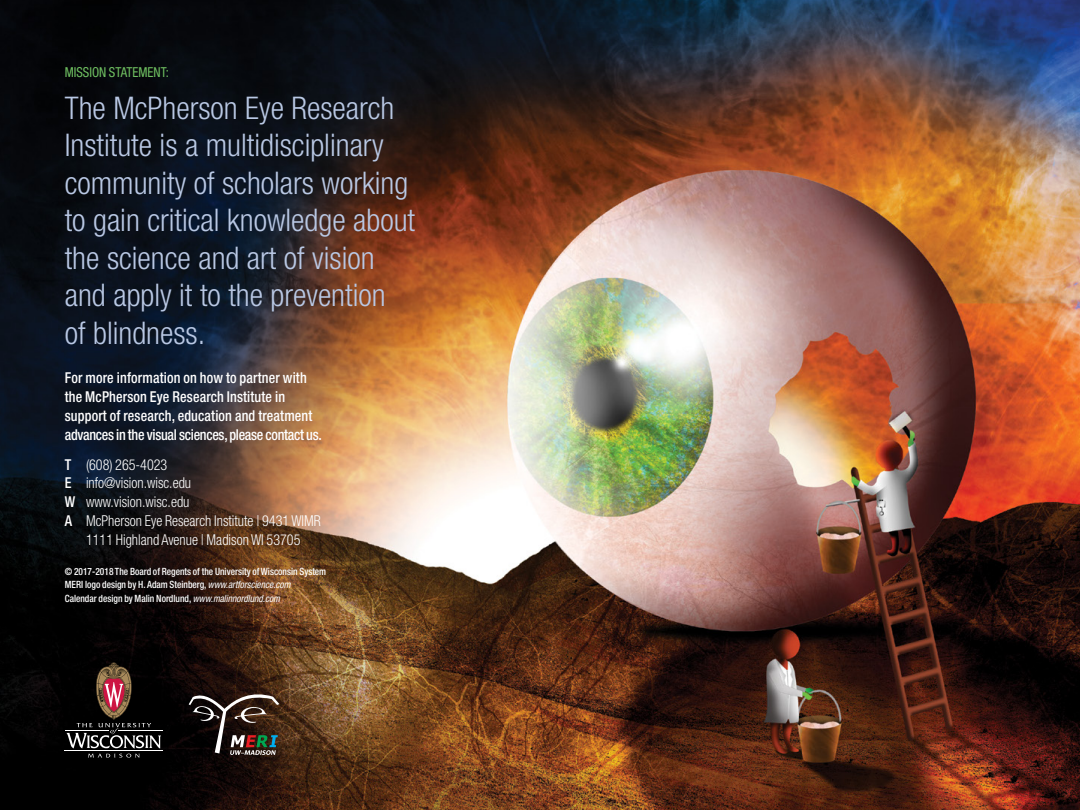
<style>
.page{position:relative;width:1080px;height:810px;background:#fff}
.page>*{position:absolute;margin:0;border:0;box-sizing:border-box;transform-origin:0 0}
.t1{font:300 condensed 31.25px/37.5px "Helvetica Neue LT Std";color:#b9c8e4}
.t2{font:500 condensed 15px/18.8px "Helvetica Neue LT Std";letter-spacing:.01em;color:#fff;scale:.94 1}
.t3{font:300 condensed 15px "Helvetica Neue LT Std";color:#fff;scale:.94 1}
.t4{font:condensed 13.75px "Helvetica Neue LT Std";color:#6fc061;scale:.94 1}
.t5{font:500 condensed 10px/13.8px "Helvetica Neue LT Std";color:#fff;scale:.94 1}
.s1{font-weight:500}
.s2{font-weight:400;font-style:italic}
</style>
<div class="page">
<img style="left:0;top:0;width:1080px;height:810px">
<svg style="left:189px;top:690px;width:90px;height:65px;background:#413631"></svg>
<hr style="left:65px;top:731px;width:43px;height:1px;background:#fff">
<hr style="left:119px;top:731px;width:44px;height:1px;background:#fff">
<hr style="left:65px;top:751px;width:98px;height:1px;background:#fff">
<svg style="left:66px;top:662px;width:95px;height:96px;background:#302624"></svg>
<p class="t4" style="left:65px;top:65px;width:112px">MISSION STATEMENT:</p>
<p class="t1" style="left:65px;top:89px;width:352px">The McPherson Eye Research<br>Institute is a multidisciplinary community of scholars working to gain critical knowledge about the science and art of vision and apply it to the prevention<br>of blindness.</p>
<p class="t2" style="left:65px;top:369px;width:275px">For more information on how to partner with the McPherson Eye Research Institute in support of research, education and treatment advances in the visual sciences, please contact us.</p>
<p class="t3" style="left:65px;top:456px;width:111px"><span class="s1">T</span> (608) 265-4023</p>
<p class="t3" style="left:65px;top:475px;width:136px"><span class="s1">E</span> info@vision.wisc.edu</p>
<p class="t3" style="left:65px;top:493px;width:134px"><span class="s1">W</span> www.vision.wisc.edu</p>
<p class="t3" style="left:65px;top:512px;width:274px"><span class="s1">A</span> McPherson Eye Research Institute | 9431 WIMR</p>
<p class="t3" style="left:86px;top:531px;width:230px">1111 Highland Avenue | Madison WI 53705</p>
<p class="t5" style="left:65px;top:564px;width:280px">© 2017-2018 The Board of Regents of the University of Wisconsin System<br>MERI logo design by H. Adam Steinberg, <span class="s2">www.artforscience.com<br></span>Calendar design by Malin Nordlund, <span class="s2">www.malinnordlund.com</span></p>
</div>
